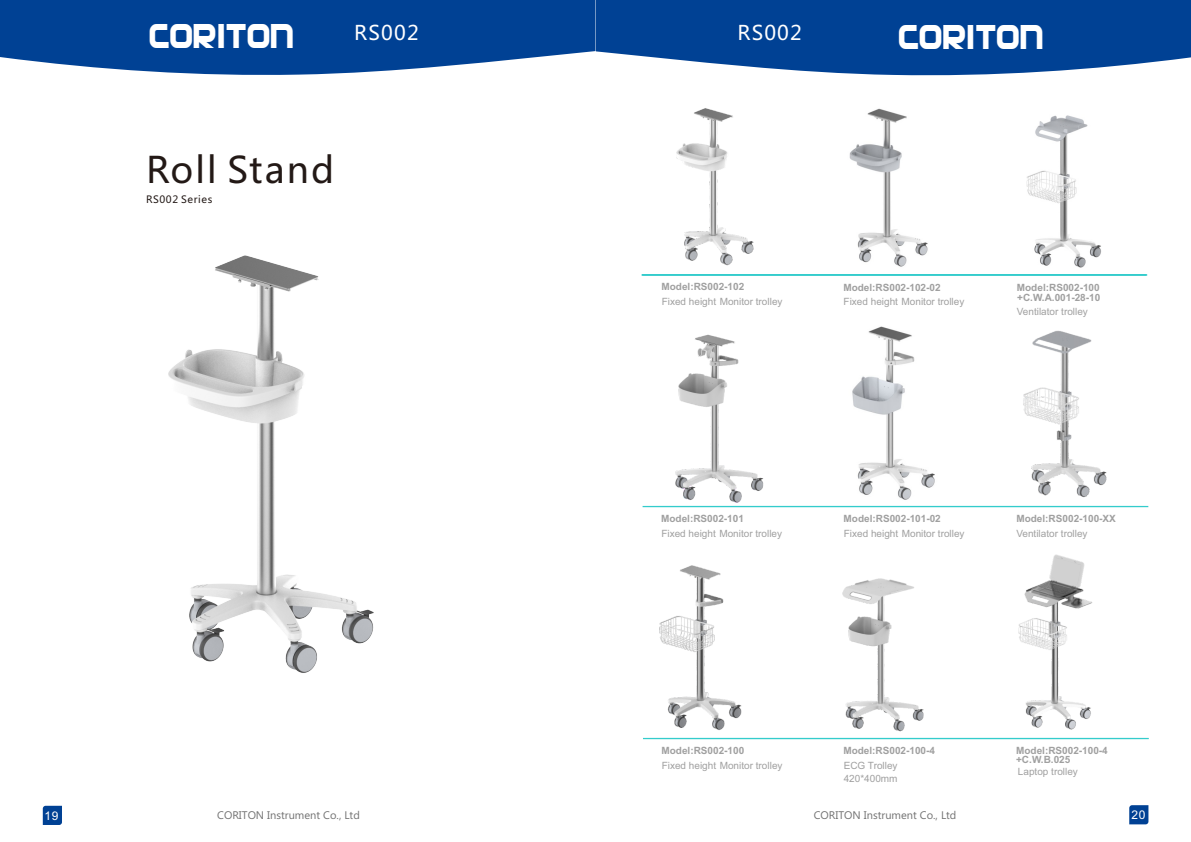
<style>
.page{position:relative;width:1191px;height:842px;background:#fff}
.page>*{position:absolute;margin:0;border:0;box-sizing:border-box;transform-origin:0 0}
.t1{font:36px "SF Automaton Condensed";letter-spacing:.055em;color:#fff}
.t2{font:36px "Microsoft Ya Hei";letter-spacing:.06em;color:#231916}
.t3{font:20px "Microsoft Ya Hei";letter-spacing:.06em;color:#fff}
.t4{font:12px "Arial";color:#fff}
.t5{font:11px "Ebrima";color:#727272}
.t6{font:10px/13.3px "Arial";color:#a0a0a0}
.t7{font:700 10px "Arial";color:#a0a0a0}
.t8{font:10px "Microsoft Ya Hei";letter-spacing:.06em;color:#231916}
</style>
<div class="page">
<svg style="left:43px;top:806px;width:19px;height:19px"></svg>
<svg style="left:1129px;top:805px;width:19px;height:19px"></svg>
<svg style="left:0;top:0;width:595px;height:75px;background:#1a549f"></svg>
<svg style="left:596px;top:0;width:595px;height:76px;background:#1c569f"></svg>
<img style="left:676px;top:108px;width:78px;height:158px">
<img style="left:849px;top:108px;width:79px;height:159px">
<img style="left:852px;top:326px;width:83px;height:174px">
<img style="left:643px;top:565px;width:149px;height:175px">
<img style="left:168px;top:255px;width:206px;height:418px">
<img style="left:1018px;top:554px;width:75px;height:176px">
<svg style="left:643px;top:738px;width:506px;height:1px"></svg>
<svg style="left:641px;top:274px;width:506px;height:2px"></svg>
<svg style="left:819px;top:506px;width:329px;height:1px"></svg>
<img style="left:792px;top:578px;width:170px;height:161px">
<img style="left:1023px;top:330px;width:84px;height:168px">
<img style="left:1026px;top:115px;width:75px;height:153px">
<img style="left:642px;top:334px;width:177px;height:174px">
<h1 class="t1" style="left:150px;top:24px;width:145px">CORITON</h1>
<h1 class="t1" style="left:899px;top:25px;width:145px">CORITON</h1>
<h2 class="t3" style="left:354px;top:24px;width:66px">RS002</h2>
<h2 class="t3" style="left:737px;top:24px;width:66px">RS002</h2>
<h1 class="t2" style="left:146px;top:154px;width:190px">Roll Stand</h1>
<p class="t8" style="left:146px;top:195px;width:68px">RS002 Series</p>
<p class="t7" style="left:661px;top:283px;width:84px">Model:RS002-102</p>
<p class="t6" style="left:661px;top:296px;width:122px">Fixed height Monitor trolley</p>
<p class="t7" style="left:843px;top:283px;width:99px">Model:RS002-102-02</p>
<p class="t6" style="left:843px;top:296px;width:122px">Fixed height Monitor trolley</p>
<p class="t7" style="left:1016px;top:283px;width:84px">Model:RS002-100</p>
<p class="t7" style="left:1017px;top:293px;width:85px">+C.W.A.001-28-10</p>
<p class="t6" style="left:1016px;top:306px;width:73px">Ventilator trolley</p>
<p class="t7" style="left:661px;top:515px;width:84px">Model:RS002-101</p>
<p class="t6" style="left:661px;top:528px;width:122px">Fixed height Monitor trolley</p>
<p class="t7" style="left:843px;top:514px;width:99px">Model:RS002-101-02</p>
<p class="t6" style="left:843px;top:527px;width:122px">Fixed height Monitor trolley</p>
<p class="t7" style="left:1016px;top:514px;width:101px">Model:RS002-100-XX</p>
<p class="t6" style="left:1016px;top:527px;width:73px">Ventilator trolley</p>
<p class="t7" style="left:661px;top:746px;width:84px">Model:RS002-100</p>
<p class="t6" style="left:661px;top:759px;width:122px">Fixed height Monitor trolley</p>
<p class="t7" style="left:843px;top:747px;width:93px">Model:RS002-100-4</p>
<p class="t6" style="left:843px;top:760px;width:55px">ECG Trolley<br>420*400mm</p>
<p class="t7" style="left:1016px;top:746px;width:93px">Model:RS002-100-4</p>
<p class="t6" style="left:1018px;top:766px;width:62px">Laptop trolley</p>
<p class="t7" style="left:1016px;top:755px;width:56px">+C.W.B.025</p>
<p class="t4" style="left:45px;top:811px;width:16px">19</p>
<p class="t4" style="left:1131px;top:810px;width:16px">20</p>
<p class="t5" style="left:217px;top:811px;width:144px">CORITON Instrument Co., Ltd</p>
<p class="t5" style="left:813px;top:811px;width:144px">CORITON Instrument Co., Ltd</p>
</div>
